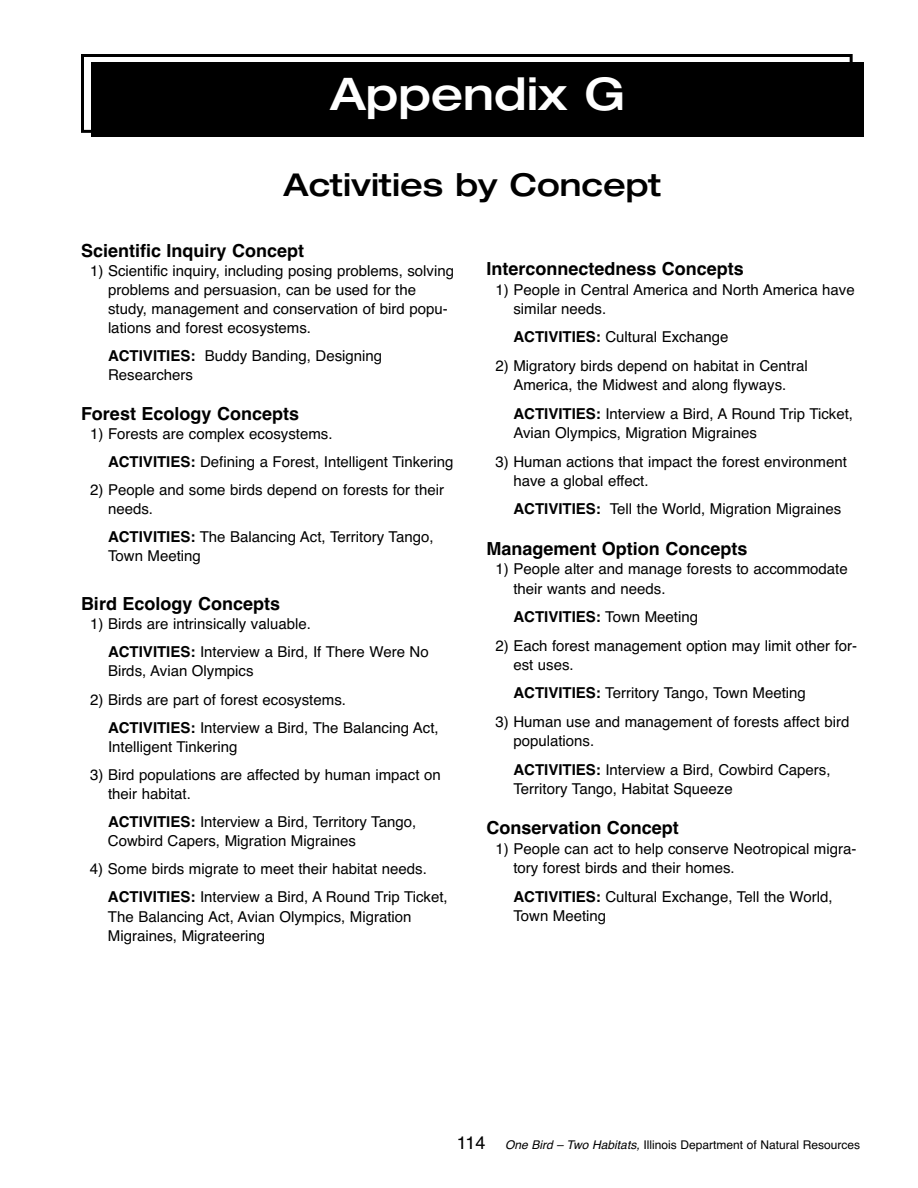
<style>
.page{position:relative;width:918px;height:1188px;background:#fff}
.page>*{position:absolute;margin:0;border:0;box-sizing:border-box;transform-origin:0 0}
.t1{font:500 expanded 45px "Helvetica Neue LT Std";color:#fff}
.t2{font:500 expanded 31.5px "Helvetica Neue LT Std";color:#000}
.t3{font:700 18px "Helvetica";color:#000}
.t4{font:15px/19.5px "Helvetica";color:#000}
.t5{font:700 15px "Helvetica";color:#000}
.t6{font:12px "Helvetica";color:#000}
.s1{font-weight:700}
.s2{font-weight:400}
.s3{font-size:18px}
.s4{font-style:italic}
</style>
<div class="page">
<div style="left:84px;top:57px;width:766px;height:73px;background:linear-gradient(to right,#fff,#fff)"></div>
<div style="left:81px;top:54px;width:772px;height:79px;border:3px solid #000"></div>
<div style="left:92px;top:63px;width:772px;height:74px;background:#000"></div>
<h1 class="t1" style="left:330px;top:77px;width:297px">Appendix G</h1>
<h2 class="t2" style="left:284px;top:173px;width:379px">Activities by Concept</h2>
<p class="t3" style="left:81px;top:240px;width:225px">Scientific Inquiry Concept</p>
<p class="t4" style="left:108px;top:261px;width:348px;line-height:19px;text-indent:-18px">1) Scientific inquiry, including posing problems, solving problems and persuasion, can be used for the study, management and conservation of bird popu&shy;lations and forest ecosystems.</p>
<p class="t4" style="left:108px;top:346px;width:276px;line-height:19px"><span class="s1">ACTIVITIES:</span> Buddy Banding, Designing<br>Researchers</p>
<p class="t3" style="left:81px;top:403px;width:220px">Forest Ecology Concepts</p>
<p class="t4" style="left:108px;top:420px;width:347px;line-height:28px;text-indent:-18px">1) Forests are complex ecosystems.<br><span class="s1">ACTIVITIES:</span> Defining a Forest, Intelligent Tinkering</p>
<p class="t4" style="left:108px;top:480px;width:338px;line-height:19px;text-indent:-18px">2) People and some birds depend on forests for their needs.</p>
<p class="t4" style="left:108px;top:528px;width:327px;line-height:19px"><span class="s1">ACTIVITIES:</span> The Balancing Act, Territory Tango,<br>Town Meeting</p>
<p class="t3" style="left:81px;top:593px;width:201px">Bird Ecology Concepts</p>
<p class="t4" style="left:108px;top:610px;width:322px;line-height:28px;text-indent:-18px">1) Birds are intrinsically valuable.<br><span class="s1">ACTIVITIES:</span> Interview a Bird, If There Were No</p>
<p class="t4" style="left:108px;top:662px;width:147px">Birds, Avian Olympics</p>
<p class="t4" style="left:108px;top:685px;width:332px;line-height:28px;text-indent:-18px">2) Birds are part of forest ecosystems.<br><span class="s1">ACTIVITIES:</span> Interview a Bird, The Balancing Act,</p>
<p class="t4" style="left:108px;top:737px;width:131px">Intelligent Tinkering</p>
<p class="t4" style="left:108px;top:765px;width:334px;line-height:19px;text-indent:-18px">3) Bird populations are affected by human impact on their habitat.</p>
<p class="t4" style="left:108px;top:812px;width:310px;line-height:19px"><span class="s1">ACTIVITIES:</span> Interview a Bird, Territory Tango,<br>Cowbird Capers, Migration Migraines</p>
<p class="t4" style="left:108px;top:855px;width:341px;line-height:28px;text-indent:-18px">4) Some birds migrate to meet their habitat needs.<br><span class="s1">ACTIVITIES:</span> Interview a Bird, A Round Trip Ticket,</p>
<p class="t4" style="left:108px;top:907px;width:305px;line-height:19px">The Balancing Act, Avian Olympics, Migration<br>Migraines, Migrateering</p>
<p class="t3" style="left:486px;top:258px;width:259px">Interconnectedness Concepts</p>
<p class="t4" style="left:513px;top:280px;width:343px;text-indent:-18px">1) People in Central America and North America have similar needs.</p>
<p class="t4" style="left:513px;top:328px;width:217px"><span class="s1">ACTIVITIES:</span> Cultural Exchange</p>
<p class="t4" style="left:495px;top:356px;width:314px;text-align:center">2) Migratory birds depend on habitat in Central<br>America, the Midwest and along flyways.</p>
<p class="t4" style="left:513px;top:404px;width:341px"><span class="s1">ACTIVITIES:</span> Interview a Bird, A Round Trip Ticket,<br>Avian Olympics, Migration Migraines</p>
<p class="t4" style="left:513px;top:452px;width:335px;text-indent:-18px">3) Human actions that impact the forest environment have a global effect.</p>
<p class="t4" style="left:513px;top:500px;width:329px"><span class="s1">ACTIVITIES:</span> Tell the World, Migration Migraines</p>
<p class="t3" style="left:486px;top:538px;width:263px">Management Option Concepts</p>
<p class="t4" style="left:513px;top:559px;width:336px;text-indent:-18px">1) People alter and manage forests to accommodate their wants and needs.</p>
<p class="t5" style="left:513px;top:608px;width:186px">ACTIVITIES: <span class="s2">Town Meeting</span></p>
<p class="t4" style="left:513px;top:636px;width:345px;text-indent:-18px">2) Each forest management option may limit other for&shy;est uses.</p>
<p class="t4" style="left:513px;top:683px;width:294px"><span class="s1">ACTIVITIES:</span> Territory Tango, Town Meeting</p>
<p class="t4" style="left:513px;top:712px;width:338px;text-indent:-18px">3) Human use and management of forests affect bird populations.</p>
<p class="t4" style="left:513px;top:760px;width:319px"><span class="s1">ACTIVITIES:</span> Interview a Bird, Cowbird Capers,<br>Territory Tango, Habitat Squeeze</p>
<p class="t3" style="left:486px;top:818px;width:194px">Conservation Concept</p>
<p class="t4" style="left:513px;top:839px;width:345px;text-indent:-18px">1) People can act to help conserve Neotropical migra&shy;tory forest birds and their homes.</p>
<p class="t4" style="left:513px;top:887px;width:321px"><span class="s1">ACTIVITIES:</span> Cultural Exchange, Tell the World,<br>Town Meeting</p>
<p class="t6" style="left:457px;top:1138px;width:405px"><span class="s3">114</span> <span class="s4">One Bird – Two Habitats,</span> Illinois Department of Natural Resources</p>
</div>
